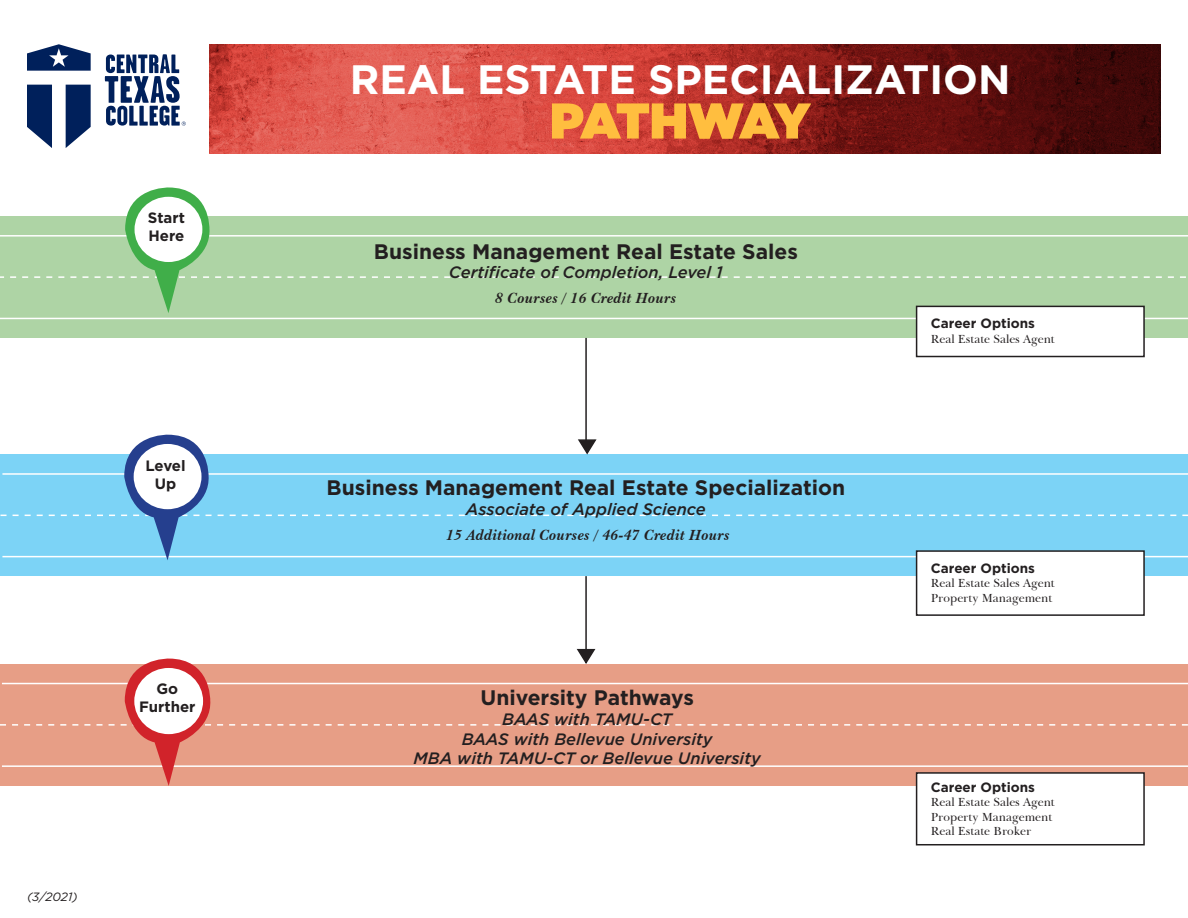
<style>
.page{position:relative;width:1188px;height:918px;background:#fff}
.page>*{position:absolute;margin:0;border:0;box-sizing:border-box;transform-origin:0 0}
.t1{font:900 50.1px "Gotham";letter-spacing:-.08em;color:#ffbe3f}
.t2{font:700 41.1px "Gotham";color:#fff}
.t3{font:700 21px "Gotham";color:#231f20}
.t4{font:italic 500 16.5px "Gotham";color:#231f20}
.t5{font:italic 700 15px "Baskerville BT";color:#231f20}
.t6{font:700 15px "Gotham";color:#231f20}
.t7{font:700 13.5px "Gotham";color:#231f20}
.t8{font:12px "Baskerville BT";color:#231f20}
.t9{font:italic 12px "Gotham";color:#231f20}
</style>
<div class="page">
<div style="left:0;top:455px;width:1188px;height:121px;background:#7cd3f6"></div>
<div style="left:0;top:216px;width:1188px;height:122px;background:#aed4a5"></div>
<hr style="left:0;top:318px;width:1188px;height:1px;background:#fff">
<svg style="left:27px;top:44px;width:64px;height:104px"></svg>
<svg style="left:105px;top:54px;width:81px;height:72px"></svg>
<img style="left:210px;top:44px;width:951px;height:110px">
<hr style="left:585px;top:576px;width:2px;height:80px;background:#231f20">
<svg style="left:0;top:187px;width:1186px;height:126px"></svg>
<div style="left:135px;top:197px;width:67px;height:65px;background:#fff;border-radius:50%"></div>
<div style="left:917px;top:551px;width:227px;height:64px;background:#fff"></div>
<div style="left:916px;top:550px;width:229px;height:66px;border:2px solid #231f20"></div>
<svg style="left:0;top:648px;width:1188px;height:138px"></svg>
<div style="left:134px;top:668px;width:69px;height:66px;background:#fff;border-radius:50%"></div>
<svg style="left:0;top:434px;width:1188px;height:126px"></svg>
<div style="left:134px;top:444px;width:68px;height:65px;background:#fff;border-radius:50%"></div>
<hr style="left:585px;top:338px;width:2px;height:110px;background:#231f20">
<div style="left:917px;top:306px;width:227px;height:51px;background:#fff"></div>
<div style="left:916px;top:306px;width:229px;height:51px;border:2px solid #231f20"></div>
<div style="left:917px;top:773px;width:227px;height:72px;background:#fff"></div>
<div style="left:916px;top:772px;width:229px;height:73px;border:2px solid #231f20"></div>
<p class="t6" style="left:148px;top:208px;width:39px">Start</p>
<p class="t6" style="left:149px;top:226px;width:37px">Here</p>
<p class="t6" style="left:145px;top:455px;width:42px">Level</p>
<p class="t6" style="left:155px;top:473px;width:23px">Up</p>
<p class="t6" style="left:156px;top:679px;width:23px">Go</p>
<p class="t6" style="left:139px;top:697px;width:58px">Further</p>
<p class="t9" style="left:27px;top:889px;width:52px">(3/2021)</p>
<p class="t2" style="left:350px;top:52px;width:662px">REAL ESTATE SPECIALIZATION</p>
<p class="t1" style="left:550px;top:85px;width:262px">PATHWAY</p>
<p class="t3" style="left:374px;top:237px;width:425px">Business Management Real Estate Sales</p>
<p class="t4" style="left:449px;top:262px;width:275px">Certificate of Completion, Level 1</p>
<p class="t5" style="left:495px;top:289px;width:183px">8 Courses / 16 Credit Hours</p>
<p class="t3" style="left:327px;top:474px;width:520px">Business Management Real Estate Specialization</p>
<p class="t4" style="left:466px;top:499px;width:241px">Associate of Applied Science</p>
<p class="t5" style="left:446px;top:526px;width:285px">15 Additional Courses / 46-47 Credit Hours</p>
<p class="t3" style="left:480px;top:684px;width:215px">University Pathways</p>
<p class="t4" style="left:502px;top:708px;width:171px">BAAS with TAMU-CT</p>
<p class="t4" style="left:462px;top:728px;width:252px">BAAS with Bellevue University</p>
<p class="t4" style="left:414px;top:748px;width:349px">MBA with TAMU-CT or Bellevue University</p>
<p class="t7" style="left:931px;top:315px;width:106px">Career Options</p>
<p class="t8" style="left:931px;top:331px;width:125px">Real Estate Sales Agent</p>
<p class="t7" style="left:931px;top:559px;width:106px">Career Options</p>
<p class="t8" style="left:931px;top:576px;width:125px">Real Estate Sales Agent</p>
<p class="t8" style="left:931px;top:590px;width:123px">Property Management</p>
<p class="t7" style="left:931px;top:778px;width:106px">Career Options</p>
<p class="t8" style="left:931px;top:795px;width:125px">Real Estate Sales Agent</p>
<p class="t8" style="left:931px;top:809px;width:123px">Property Management</p>
<p class="t8" style="left:931px;top:824px;width:102px">Real Estate Broker</p>
</div>
